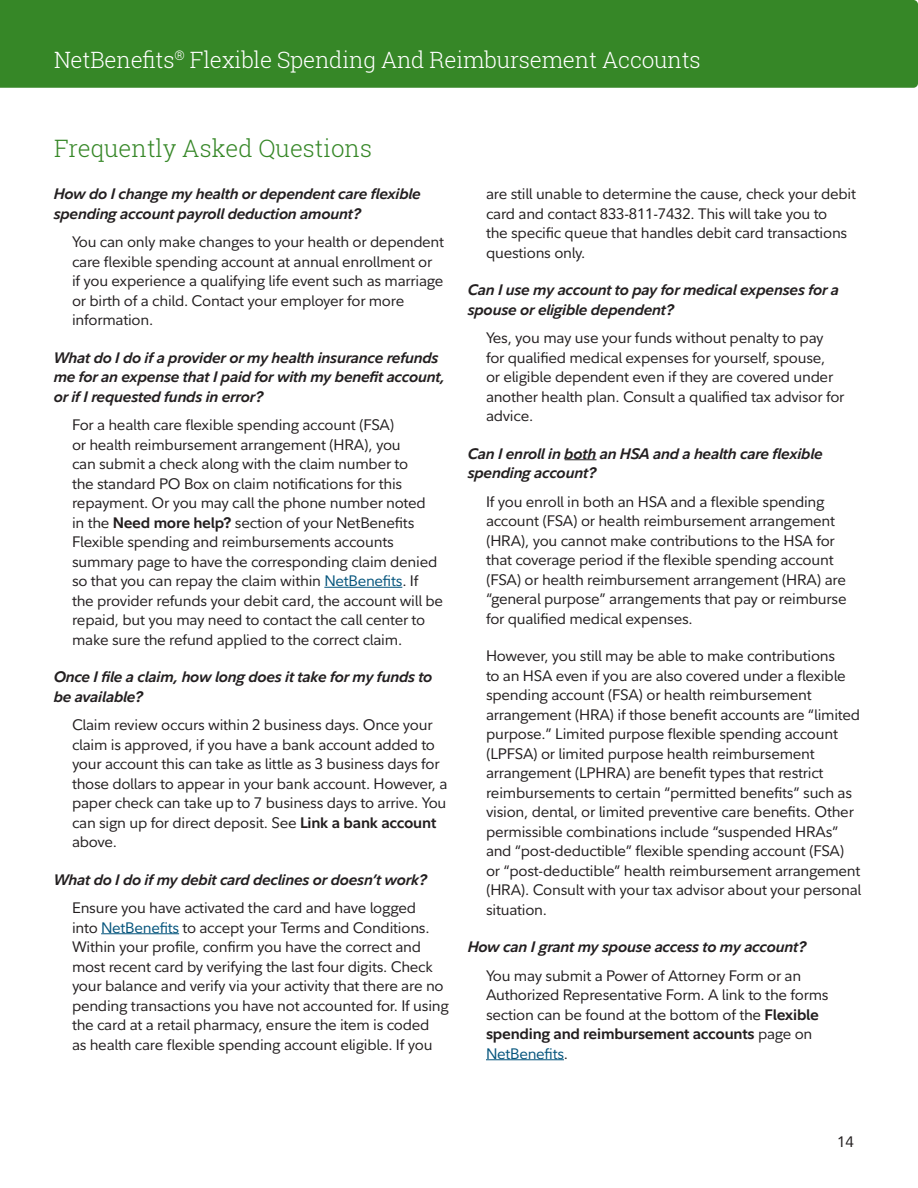
<style>
.page{position:relative;width:918px;height:1188px;background:#fff}
.page>*{position:absolute;margin:0;border:0;box-sizing:border-box;transform-origin:0 0}
.t1{font:300 24px "Roboto Slab";color:#368727}
.t2{font:300 22.5px "Roboto Slab";letter-spacing:-.01em;color:#fff}
.t3{font:15px/19.5px "Fidelity Sans";letter-spacing:-.015em;color:#231f20}
.t4{font:italic 700 15px/19.5px "Fidelity Sans";letter-spacing:-.015em;color:#231f20}
.s1{font-weight:700}
.s2{color:#04547c}
</style>
<div class="page">
<div style="left:0;top:0;width:918px;height:88px;background:#368727"></div>
<hr style="left:324px;top:587px;width:78px;height:1px;background:#04547c">
<hr style="left:101px;top:933px;width:78px;height:1px;background:#04547c">
<hr style="left:565px;top:459px;width:31px;height:1px;background:#231f20">
<hr style="left:486px;top:1059px;width:78px;height:1px;background:#04547c">
<h2 class="t2" style="left:54px;top:44px;width:648px">NetBenefits<sup>®</sup> Flexible Spending And Reimbursement Accounts</h2>
<h1 class="t1" style="left:54px;top:132px;width:320px">Frequently Asked Questions</h1>
<p class="t4" style="left:54px;top:184px;width:369px">How do I change my health or dependent care flexible spending account payroll deduction amount?</p>
<p class="t3" style="left:72px;top:232px;width:374px">You can only make changes to your health or dependent care flexible spending account at annual enrollment or if you experience a qualifying life event such as marriage or birth of a child. Contact your employer for more information.</p>
<p class="t4" style="left:54px;top:347px;width:393px">What do I do if a provider or my health insurance refunds me for an expense that I paid for with my benefit account, or if I requested funds in error?</p>
<p class="t3" style="left:72px;top:415px;width:373px">For a health care flexible spending account (FSA)<br>or health reimbursement arrangement (HRA), you<br>can submit a check along with the claim number to<br>the standard PO Box on claim notifications for this repayment. Or you may call the phone number noted<br>in the <span class="s1">Need more help?</span> section of your NetBenefits Flexible spending and reimbursements accounts summary page to have the corresponding claim denied so that you can repay the claim within <span class="s2">NetBenefits</span>. If the provider refunds your debit card, the account will be repaid, but you may need to contact the call center to make sure the refund applied to the correct claim.</p>
<p class="t4" style="left:54px;top:667px;width:380px">Once I file a claim, how long does it take for my funds to be available?</p>
<p class="t3" style="left:72px;top:715px;width:377px">Claim review occurs within 2 business days. Once your claim is approved, if you have a bank account added to your account this can take as little as 3 business days for those dollars to appear in your bank account. However, a paper check can take up to 7 business days to arrive. You can sign up for direct deposit. See <span class="s1">Link a bank account </span>above.</p>
<p class="t4" style="left:54px;top:869px;width:375px">What do I do if my debit card declines or doesn’t work?</p>
<p class="t3" style="left:72px;top:898px;width:378px">Ensure you have activated the card and have logged<br>into <span class="s2">NetBenefits</span> to accept your Terms and Conditions.<br>Within your profile, confirm you have the correct and most recent card by verifying the last four digits. Check your balance and verify via your activity that there are no pending transactions you have not accounted for. If using the card at a retail pharmacy, ensure the item is coded<br>as health care flexible spending account eligible. If you</p>
<p class="t3" style="left:486px;top:184px;width:372px">are still unable to determine the cause, check your debit card and contact 833-811-7432. This will take you to<br>the specific queue that handles debit card transactions questions only.</p>
<p class="t4" style="left:468px;top:280px;width:373px">Can I use my account to pay for medical expenses for a spouse or eligible dependent?</p>
<p class="t3" style="left:486px;top:328px;width:360px">Yes, you may use your funds without penalty to pay for qualified medical expenses for yourself, spouse,<br>or eligible dependent even if they are covered under another health plan. Consult a qualified tax advisor for advice.</p>
<p class="t4" style="left:468px;top:443px;width:357px">Can I enroll in both an HSA and a health care flexible spending account?</p>
<p class="t3" style="left:486px;top:492px;width:362px">If you enroll in both an HSA and a flexible spending account (FSA) or health reimbursement arrangement (HRA), you cannot make contributions to the HSA for that coverage period if the flexible spending account (FSA) or health reimbursement arrangement (HRA) are “general purpose” arrangements that pay or reimburse for qualified medical expenses.</p>
<p class="t3" style="left:486px;top:646px;width:377px">However, you still may be able to make contributions<br>to an HSA even if you are also covered under a flexible spending account (FSA) or health reimbursement arrangement (HRA) if those benefit accounts are “limited purpose.” Limited purpose flexible spending account (LPFSA) or limited purpose health reimbursement arrangement (LPHRA) are benefit types that restrict reimbursements to certain “permitted benefits” such as vision, dental, or limited preventive care benefits. Other permissible combinations include “suspended HRAs” and “post-deductible” flexible spending account (FSA) or “post-deductible” health reimbursement arrangement (HRA). Consult with your tax advisor about your personal situation.</p>
<p class="t4" style="left:468px;top:937px;width:340px">How can I grant my spouse access to my account?</p>
<p class="t3" style="left:486px;top:966px;width:344px">You may submit a Power of Attorney Form or an Authorized Representative Form. A link to the forms section can be found at the bottom of the <span class="s1">Flexible spending and reimbursement accounts</span> page on <span class="s2">NetBenefits</span>.</p>
<p class="t3" style="left:837px;top:1132px;width:18px">14</p>
</div>
